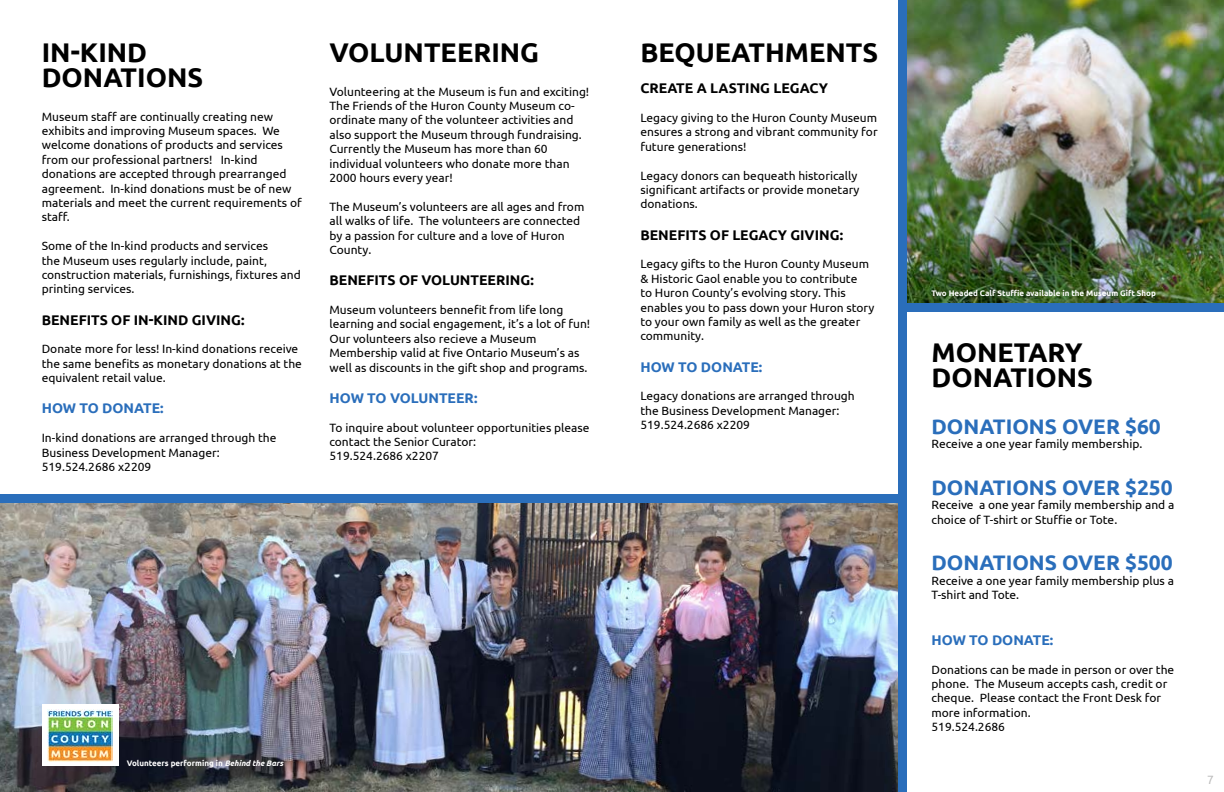
<style>
.page{position:relative;width:1224px;height:792px;background:#fff}
.page>*{position:absolute;margin:0;border:0;box-sizing:border-box;transform-origin:0 0}
.t1{font:700 27px/25px "Ubuntu";color:#000}
.t2{font:700 21px "Ubuntu";color:#2a6ebb}
.t3{font:700 14px "Ubuntu";color:#000}
.t4{font:700 14px "Ubuntu";color:#2a6ebb}
.t5{font:12px/14.4px "Ubuntu";color:#000}
.t6{font:12px "Ubuntu";color:#bcbcbc}
.t7{font:700 8px "Ubuntu";color:#fff}
.s1{font-style:italic}
</style>
<div class="page">
<img style="left:0;top:502px;width:898px;height:290px">
<div style="left:0;top:494px;width:903px;height:8px;background:#2a6ebb"></div>
<div style="left:42px;top:705px;width:76px;height:61px;background:#fff"></div>
<img style="left:47px;top:709px;width:66px;height:53px">
<img style="left:907px;top:0;width:317px;height:303px">
<div style="left:903px;top:303px;width:321px;height:9px;background:#2a6ebb"></div>
<div style="left:898px;top:0;width:9px;height:792px;background:#2a6ebb"></div>
<h1 class="t1" style="left:42px;top:39px;width:163px">IN-KIND<br>DONATIONS</h1>
<p class="t5" style="left:42px;top:109px;width:262px">Museum staff are continually creating new exhibits and improving Museum spaces. We welcome donations of products and services from our professional partners! In-kind donations are accepted through prearranged agreement. In-kind donations must be of new materials and meet the current requirements of staff.</p>
<p class="t5" style="left:42px;top:238px;width:261px">Some of the In-kind products and services<br>the Museum uses regularly include, paint, construction materials, furnishings, fixtures and printing services.</p>
<p class="t3" style="left:42px;top:311px;width:204px">BENEFITS OF IN-KIND GIVING:</p>
<p class="t5" style="left:42px;top:342px;width:262px">Donate more for less! In-kind donations receive the same benefits as monetary donations at the equivalent retail value.</p>
<p class="t4" style="left:42px;top:400px;width:123px">HOW TO DONATE:</p>
<p class="t5" style="left:42px;top:430px;width:236px">In-kind donations are arranged through the<br>Business Development Manager:<br>519.524.2686 x2209</p>
<h1 class="t1" style="left:329px;top:39px;width:211px">VOLUNTEERING</h1>
<p class="t5" style="left:329px;top:84px;width:261px">Volunteering at the Museum is fun and exciting!<br>The Friends of the Huron County Museum co&shy;ordinate many of the volunteer activities and also support the Museum through fundraising.<br>Currently the Museum has more than 60 individual volunteers who donate more than 2000 hours every year!</p>
<p class="t5" style="left:329px;top:199px;width:256px">The Museum’s volunteers are all ages and from all walks of life. The volunteers are connected by a passion for culture and a love of Huron County.</p>
<p class="t3" style="left:329px;top:272px;width:206px">BENEFITS OF VOLUNTEERING:</p>
<p class="t5" style="left:329px;top:302px;width:262px">Museum volunteers bennefit from life long learning and social engagement, it’s a lot of fun!<br>Our volunteers also recieve a Museum Membership valid at five Ontario Museum’s as well as discounts in the gift shop and programs.</p>
<p class="t4" style="left:329px;top:389px;width:150px">HOW TO VOLUNTEER:</p>
<p class="t5" style="left:329px;top:420px;width:262px">To inquire about volunteer opportunities please contact the Senior Curator:<br>519.524.2686 x2207</p>
<h1 class="t1" style="left:640px;top:39px;width:239px">BEQUEATHMENTS</h1>
<p class="t3" style="left:640px;top:80px;width:189px">CREATE A LASTING LEGACY</p>
<p class="t5" style="left:640px;top:110px;width:239px;text-align:justify">Legacy giving to the Huron County Museum ensures a strong and vibrant community for future generations!</p>
<p class="t5" style="left:640px;top:168px;width:221px">Legacy donors can bequeath historically significant artifacts or provide monetary donations.</p>
<p class="t3" style="left:640px;top:226px;width:204px">BENEFITS OF LEGACY GIVING:</p>
<p class="t5" style="left:640px;top:257px;width:236px">Legacy gifts to the Huron County Museum &amp; Historic Gaol enable you to contribute<br>to Huron County’s evolving story. This enables you to pass down your Huron story to your own family as well as the greater community.</p>
<p class="t4" style="left:640px;top:358px;width:123px">HOW TO DONATE:</p>
<p class="t5" style="left:640px;top:389px;width:216px">Legacy donations are arranged through the Business Development Manager:<br>519.524.2686 x2209</p>
<p class="t7" style="left:127px;top:758px;width:158px">Volunteers performing in <span class="s1">Behind the Bars</span></p>
<p class="t7" style="left:931px;top:288px;width:226px">Two Headed Calf Stuffie available in the Museum Gift Shop</p>
<h1 class="t1" style="left:931px;top:339px;width:163px">MONETARY<br>DONATIONS</h1>
<h2 class="t2" style="left:931px;top:413px;width:231px">DONATIONS OVER $60</h2>
<p class="t5" style="left:931px;top:436px;width:213px">Receive a one year family membership.</p>
<h2 class="t2" style="left:931px;top:475px;width:243px">DONATIONS OVER $250</h2>
<p class="t5" style="left:931px;top:497px;width:244px">Receive a one year family membership and a choice of T-shirt or Stuffie or Tote.</p>
<h2 class="t2" style="left:931px;top:550px;width:243px">DONATIONS OVER $500</h2>
<p class="t5" style="left:931px;top:573px;width:244px">Receive a one year family membership plus a<br>T-shirt and Tote.</p>
<p class="t4" style="left:931px;top:631px;width:123px">HOW TO DONATE:</p>
<p class="t5" style="left:931px;top:662px;width:244px">Donations can be made in person or over the phone. The Museum accepts cash, credit or cheque. Please contact the Front Desk for more information.<br>519.524.2686</p>
<p class="t6" style="left:1207px;top:772px;width:8px">7</p>
</div>
